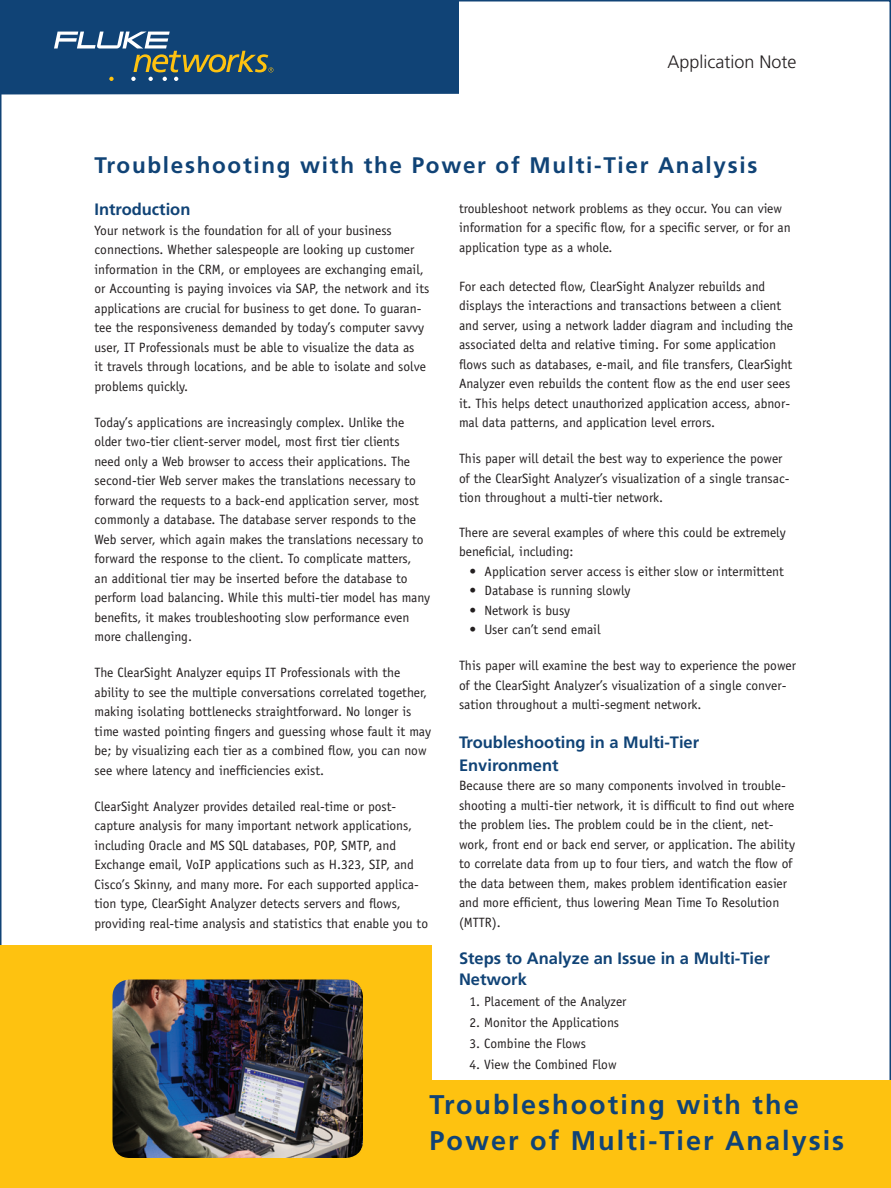
<style>
.page{position:relative;width:891px;height:1188px;background:#fff}
.page>*{position:absolute;margin:0;border:0;box-sizing:border-box;transform-origin:0 0}
.Frutiger_lrg_header{font:700 27px/36px "Frutiger";letter-spacing:.075em;color:#104376}
.Frutiger_lrg_header-2{font:700 22.5px "Frutiger";letter-spacing:.075em;color:#104376}
.text_top_right_corne{font:300 18px "Frutiger";color:#231f20}
.t1{font:700 16.5px/21px "Frutiger";color:#104376}
.t2{font:13.5px/19.5px "Officina Sans";color:#231f20}
</style>
<div class="page">
<div style="left:0;top:0;width:459px;height:94px;background:#104376"></div>
<svg style="left:54px;top:32px;width:219px;height:49px;background:#3a5e77"></svg>
<svg style="left:0;top:945px;width:891px;height:243px;fill:#fec210"></svg>
<img style="left:112px;top:979px;width:252px;height:180px">
<div style="left:111px;top:978px;width:253px;height:182px;border:2px solid #fec210;border-radius:18px"></div>
<p class="text_top_right_corne" style="left:667px;top:52px;width:131px">Application Note</p>
<p class="Frutiger_lrg_header-2" style="left:94px;top:152px;width:664px">Troubleshooting with the Power of Multi-Tier Analysis</p>
<p class="t1" style="left:94px;top:199px;width:97px">Introduction</p>
<p class="t2" style="left:94px;top:221px;width:336px">Your network is the foundation for all of your business connections. Whether salespeople are looking up customer information in the CRM, or employees are exchanging email, or Accounting is paying invoices via SAP, the network and its applications are crucial for business to get done. To guaran&shy;tee the responsiveness demanded by today’s computer savvy user, IT Professionals must be able to visualize the data as<br>it travels through locations, and be able to isolate and solve problems quickly.</p>
<p class="t2" style="left:94px;top:413px;width:337px">Today’s applications are increasingly complex. Unlike the older two-tier client-server model, most first tier clients<br>need only a Web browser to access their applications. The second-tier Web server makes the translations necessary to forward the requests to a back-end application server, most commonly a database. The database server responds to the Web server, which again makes the translations necessary to forward the response to the client. To complicate matters,<br>an additional tier may be inserted before the database to perform load balancing. While this multi-tier model has many benefits, it makes troubleshooting slow performance even more challenging.</p>
<p class="t2" style="left:94px;top:663px;width:338px">The ClearSight Analyzer equips IT Professionals with the ability to see the multiple conversations correlated together, making isolating bottlenecks straightforward. No longer is time wasted pointing fingers and guessing whose fault it may be; by visualizing each tier as a combined flow, you can now see where latency and inefficiencies exist.</p>
<p class="t2" style="left:94px;top:797px;width:335px">ClearSight Analyzer provides detailed real-time or post&shy;capture analysis for many important network applications, including Oracle and MS SQL databases, POP, SMTP, and Exchange email, VoIP applications such as H.323, SIP, and Cisco’s Skinny, and many more. For each supported applica&shy;tion type, ClearSight Analyzer detects servers and flows, providing real-time analysis and statistics that enable you to</p>
<p class="t2" style="left:459px;top:198px;width:333px">troubleshoot network problems as they occur. You can view information for a specific flow, for a specific server, or for an application type as a whole.</p>
<p class="t2" style="left:459px;top:276px;width:336px">For each detected flow, ClearSight Analyzer rebuilds and displays the interactions and transactions between a client and server, using a network ladder diagram and including the associated delta and relative timing. For some application flows such as databases, e-mail, and file transfers, ClearSight Analyzer even rebuilds the content flow as the end user sees it. This helps detect unauthorized application access, abnor&shy;mal data patterns, and application level errors.</p>
<p class="t2" style="left:459px;top:449px;width:332px">This paper will detail the best way to experience the power of the ClearSight Analyzer’s visualization of a single transac&shy;tion throughout a multi-tier network.</p>
<p class="t2" style="left:459px;top:522px;width:328px">There are several examples of where this could be extremely beneficial, including:</p>
<p class="t2" style="left:470px;top:561px;width:316px">• Application server access is either slow or intermittent</p>
<p class="t2" style="left:470px;top:581px;width:163px">• Database is running slowly</p>
<p class="t2" style="left:470px;top:600px;width:102px">• Network is busy</p>
<p class="t2" style="left:470px;top:620px;width:133px">• User can’t send email</p>
<p class="t2" style="left:459px;top:656px;width:339px">This paper will examine the best way to experience the power of the ClearSight Analyzer’s visualization of a single conver&shy;sation throughout a multi-segment network.</p>
<p class="t1" style="left:459px;top:732px;width:242px">Troubleshooting in a Multi-Tier</p>
<p class="t1" style="left:459px;top:754px;width:101px">Environment</p>
<p class="t2" style="left:459px;top:776px;width:338px">Because there are so many components involved in trouble&shy;shooting a multi-tier network, it is difficult to find out where the problem lies. The problem could be in the client, net&shy;work, front end or back end server, or application. The ability to correlate data from up to four tiers, and watch the flow of the data between them, makes problem identification easier and more efficient, thus lowering Mean Time To Resolution (MTTR).</p>
<p class="t1" style="left:459px;top:948px;width:312px">Steps to Analyze an Issue in a Multi-Tier<br>Network</p>
<p class="t2" style="left:470px;top:992px;width:159px">1. Placement of the Analyzer</p>
<p class="t2" style="left:470px;top:1013px;width:151px">2. Monitor the Applications</p>
<p class="t2" style="left:470px;top:1034px;width:118px">3. Combine the Flows</p>
<p class="t2" style="left:470px;top:1055px;width:149px">4. View the Combined Flow</p>
<p class="Frutiger_lrg_header" style="left:430px;top:1086px;width:416px">Troubleshooting with the<br>Power of Multi-Tier Analysis</p>
</div>
